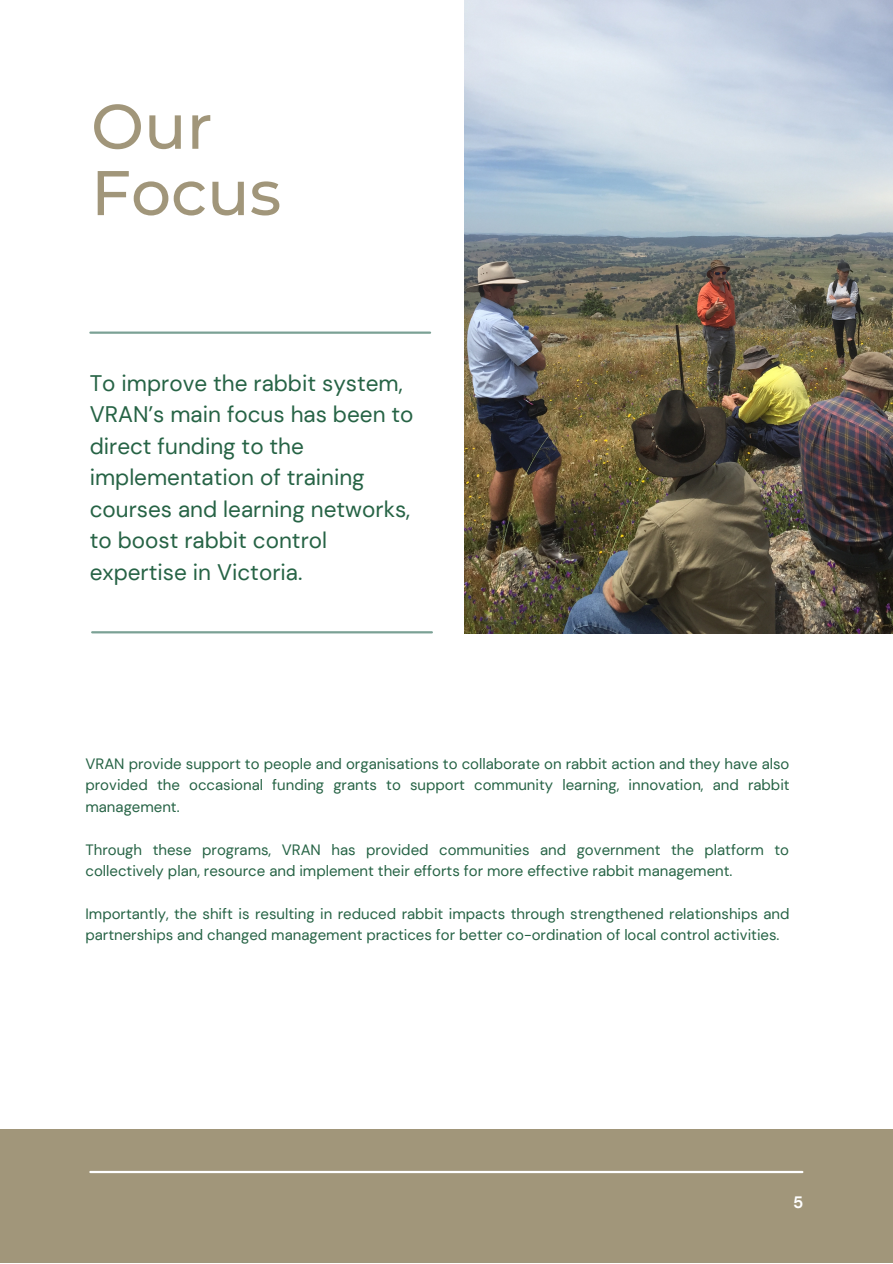
<style>
.page{position:relative;width:893px;height:1264px;background:#fff}
.page>*{position:absolute;margin:0;border:0;box-sizing:border-box;transform-origin:0 0}
.t1{font:500 63px/66.3px "Montserrat";color:#a1967a}
.t2{font:22.5px/31.5px "DM Sans";color:#266345}
.t3{font:700 16.5px "DM Sans";color:#fff}
.t4{font:15px/21.5px "DM Sans";color:#266345}
</style>
<div class="page">
<div style="left:0;top:1129px;width:892px;height:133px;background:#a1967a"></div>
<hr style="left:90px;top:1170px;width:712px;height:3px;background:#fff">
<hr style="left:90px;top:331px;width:340px;height:3px;background:#7ba195">
<hr style="left:92px;top:631px;width:340px;height:2px;background:#7ba195">
<img style="left:465px;top:0;width:427px;height:633px">
<h1 class="t1" style="left:91px;top:93px;width:192px">Our<br>Focus</h1>
<h2 class="t2" style="left:90px;top:367px;width:325px">To improve the rabbit system,<br>VRAN’s main focus has been to direct funding to the implementation of training courses and learning networks, to boost rabbit control expertise in Victoria.</h2>
<p class="t4" style="left:85px;top:753px;width:705px;text-align:justify">VRAN provide support to people and organisations to collaborate on rabbit action and they have also provided the occasional funding grants to support community learning, innovation, and rabbit management.</p>
<p class="t4" style="left:85px;top:838px;width:705px">Through these programs, VRAN has provided communities and government the platform to collectively plan, resource and implement their efforts for more effective rabbit management.</p>
<p class="t4" style="left:85px;top:902px;width:705px">Importantly, the shift is resulting in reduced rabbit impacts through strengthened relationships and partnerships and changed management practices for better co-ordination of local control activities.</p>
<p class="t3" style="left:793px;top:1192px;width:12px">5</p>
</div>
